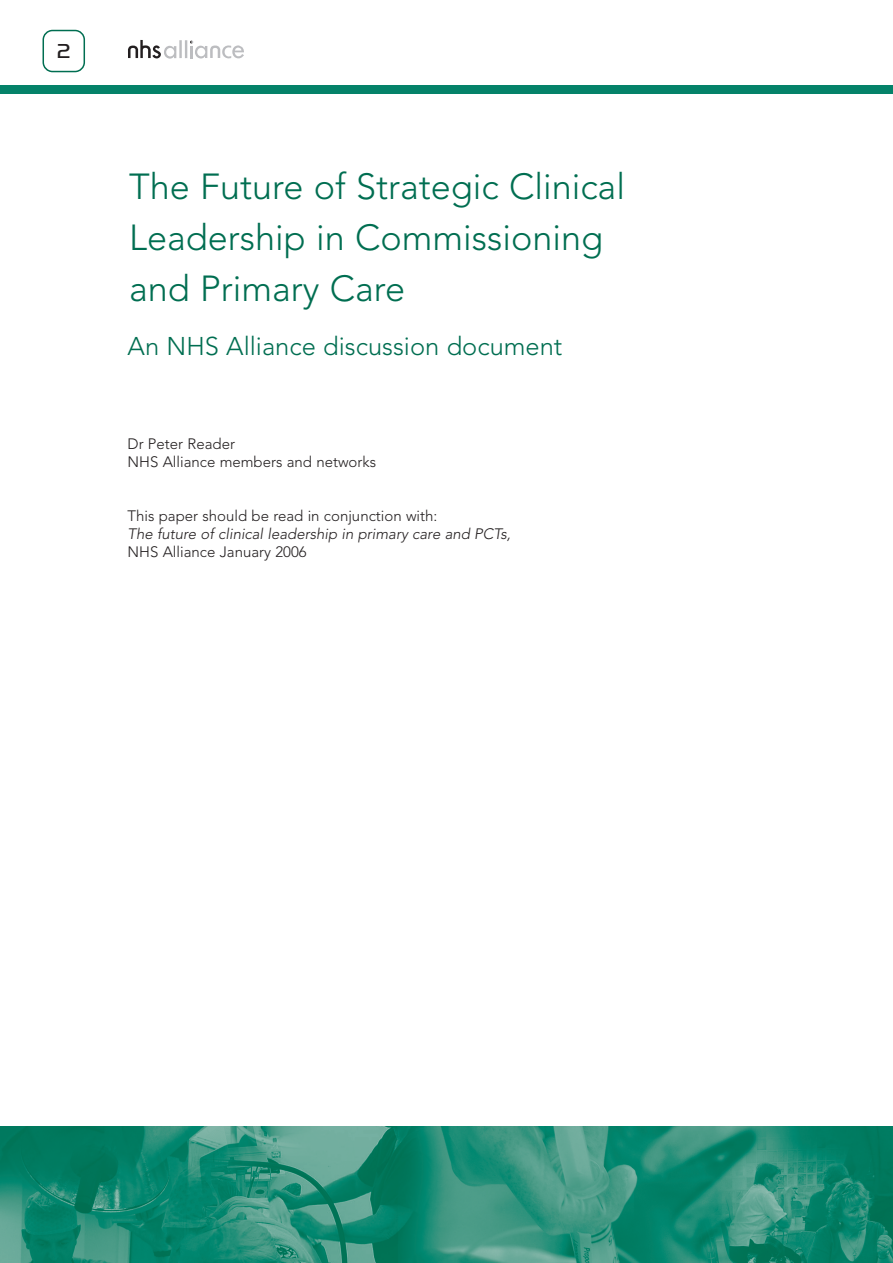
<style>
.page{position:relative;width:893px;height:1263px;background:#fff}
.page>*{position:absolute;margin:0;border:0;box-sizing:border-box;transform-origin:0 0}
.t1{font:300 36px/51px "Avenir";color:#006e51}
.t2{font:300 25.5px "Avenir";color:#006e51}
.t3{font:300 21px "Handel Gothic";color:#231f20}
.t4{font:300 15px/18px "Avenir";color:#231f20}
.t5{font:italic 300 15px "Avenir";color:#231f20}
</style>
<div class="page">
<img style="left:0;top:1127px;width:893px;height:136px">
<div style="left:0;top:85px;width:893px;height:9px;background:#048269"></div>
<svg style="left:43px;top:30px;width:42px;height:42px"></svg>
<hr style="left:179px;top:40px;width:3px;height:18px;background:#bcbdc0">
<svg style="left:128px;top:40px;width:48px;height:19px"></svg>
<svg style="left:185px;top:40px;width:59px;height:19px"></svg>
<h3 class="t3" style="left:56px;top:38px;width:16px">2</h3>
<h1 class="t1" style="left:129px;top:164px;width:497px">The Future of Strategic Clinical<br>Leadership in Commissioning and Primary Care</h1>
<h2 class="t2" style="left:128px;top:335px;width:436px">An NHS Alliance discussion document</h2>
<p class="t4" style="left:128px;top:436px;width:250px">Dr Peter Reader<br>NHS Alliance members and networks</p>
<p class="t4" style="left:128px;top:508px;width:311px">This paper should be read in conjunction with:</p>
<p class="t5" style="left:128px;top:528px;width:385px">The future of clinical leadership in primary care and PCTs,</p>
<p class="t4" style="left:128px;top:544px;width:181px">NHS Alliance January 2006</p>
</div>
